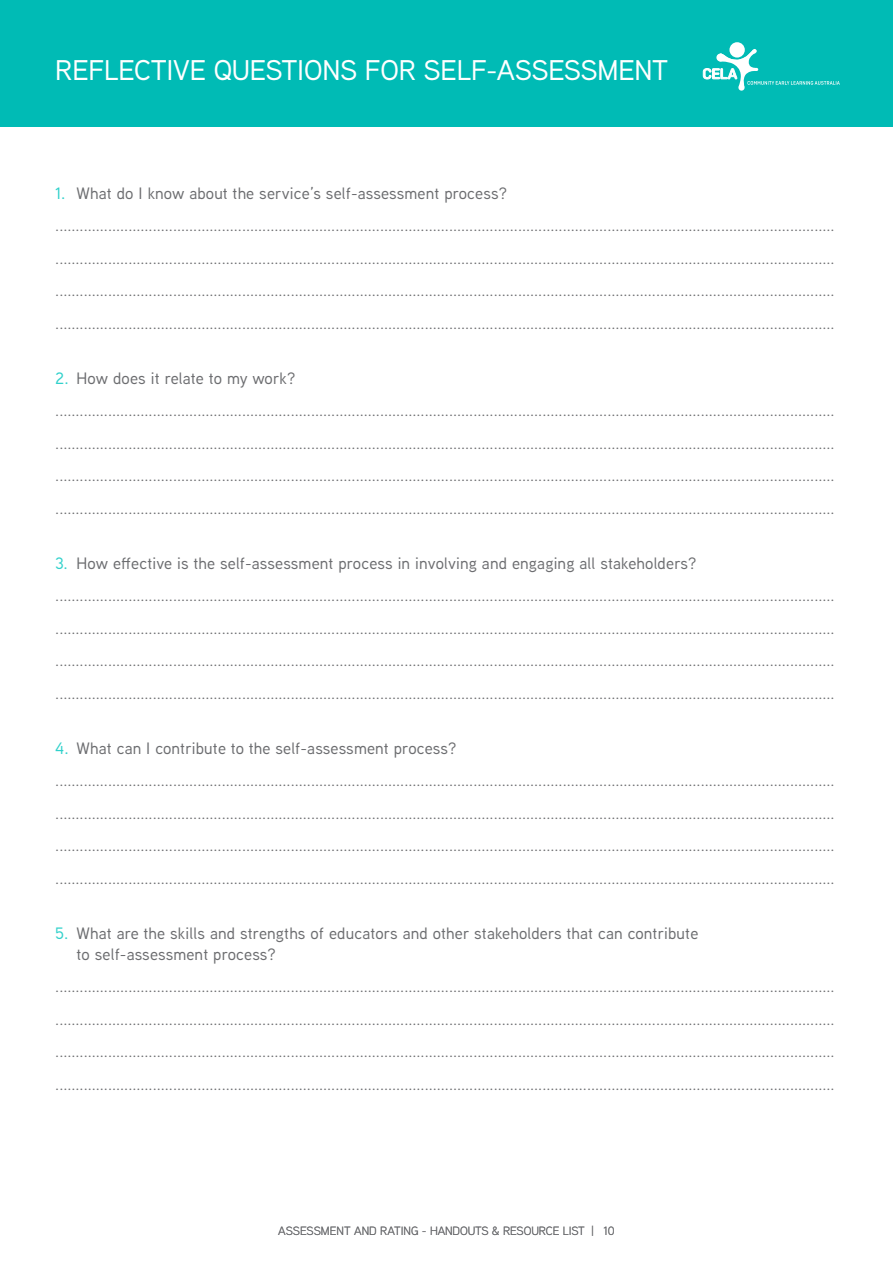
<style>
.page{position:relative;width:893px;height:1263px;background:#fff}
.page>*{position:absolute;margin:0;border:0;box-sizing:border-box;transform-origin:0 0}
.Page_title{font:500 28.5px "Aaux Next";letter-spacing:-.01em;color:#fff}
.body{font:16.5px "Aaux Next";color:#6c6d70}
.t1{font:500 16.5px/21px "Aaux Next";letter-spacing:.01em;color:#6c6d70}
.t2{font:12px "Aaux Next";letter-spacing:-.01em;color:#6c6d70}
.s1{color:#31d1cb}
</style>
<div class="page">
<div style="left:0;top:0;width:893px;height:127px;background:#00bbb5"></div>
<div style="left:729px;top:42px;width:16px;height:16px;background:#fff;border-radius:50%"></div>
<div style="left:738px;top:84px;width:7px;height:7px;background:#fff;border-radius:50%"></div>
<svg style="left:703px;top:49px;width:137px;height:38px"></svg>
<p class="Page_title" style="left:55px;top:51px;width:614px">REFLECTIVE QUESTIONS FOR SELF-ASSESSMENT</p>
<p class="t1" style="left:55px;top:182px;width:453px"><span class="s1">1.</span> What do I know about the service’s self-assessment process?</p>
<p class="body" style="left:55px;top:214px;width:781px">................................................................................................................................................................................................</p>
<p class="body" style="left:55px;top:247px;width:781px">................................................................................................................................................................................................</p>
<p class="body" style="left:55px;top:279px;width:781px">................................................................................................................................................................................................</p>
<p class="body" style="left:55px;top:312px;width:781px">................................................................................................................................................................................................</p>
<p class="t1" style="left:55px;top:367px;width:242px"><span class="s1">2.</span> How does it relate to my work?</p>
<p class="body" style="left:55px;top:399px;width:781px">................................................................................................................................................................................................</p>
<p class="body" style="left:55px;top:432px;width:781px">................................................................................................................................................................................................</p>
<p class="body" style="left:55px;top:464px;width:781px">................................................................................................................................................................................................</p>
<p class="body" style="left:55px;top:497px;width:781px">................................................................................................................................................................................................</p>
<p class="t1" style="left:55px;top:552px;width:643px"><span class="s1">3.</span> How effective is the self-assessment process in involving and engaging all stakeholders?</p>
<p class="body" style="left:55px;top:584px;width:781px">................................................................................................................................................................................................</p>
<p class="body" style="left:55px;top:617px;width:781px">................................................................................................................................................................................................</p>
<p class="body" style="left:55px;top:649px;width:781px">................................................................................................................................................................................................</p>
<p class="body" style="left:55px;top:682px;width:781px">................................................................................................................................................................................................</p>
<p class="t1" style="left:55px;top:737px;width:403px"><span class="s1">4.</span> What can I contribute to the self-assessment process?</p>
<p class="body" style="left:55px;top:769px;width:781px">................................................................................................................................................................................................</p>
<p class="body" style="left:55px;top:802px;width:781px">................................................................................................................................................................................................</p>
<p class="body" style="left:55px;top:834px;width:781px">................................................................................................................................................................................................</p>
<p class="body" style="left:55px;top:867px;width:781px">................................................................................................................................................................................................</p>
<p class="t1" style="left:77px;top:922px;width:623px;text-indent:-21px"><span class="s1">5.</span> What are the skills and strengths of educators and other stakeholders that can contribute to self-assessment process?</p>
<p class="body" style="left:55px;top:975px;width:781px">................................................................................................................................................................................................</p>
<p class="body" style="left:55px;top:1008px;width:781px">................................................................................................................................................................................................</p>
<p class="body" style="left:55px;top:1040px;width:781px">................................................................................................................................................................................................</p>
<p class="body" style="left:55px;top:1073px;width:781px">................................................................................................................................................................................................</p>
<p class="t2" style="left:278px;top:1223px;width:338px">ASSESSMENT AND RATING - HANDOUTS &amp; RESOURCE LIST | 10</p>
</div>
